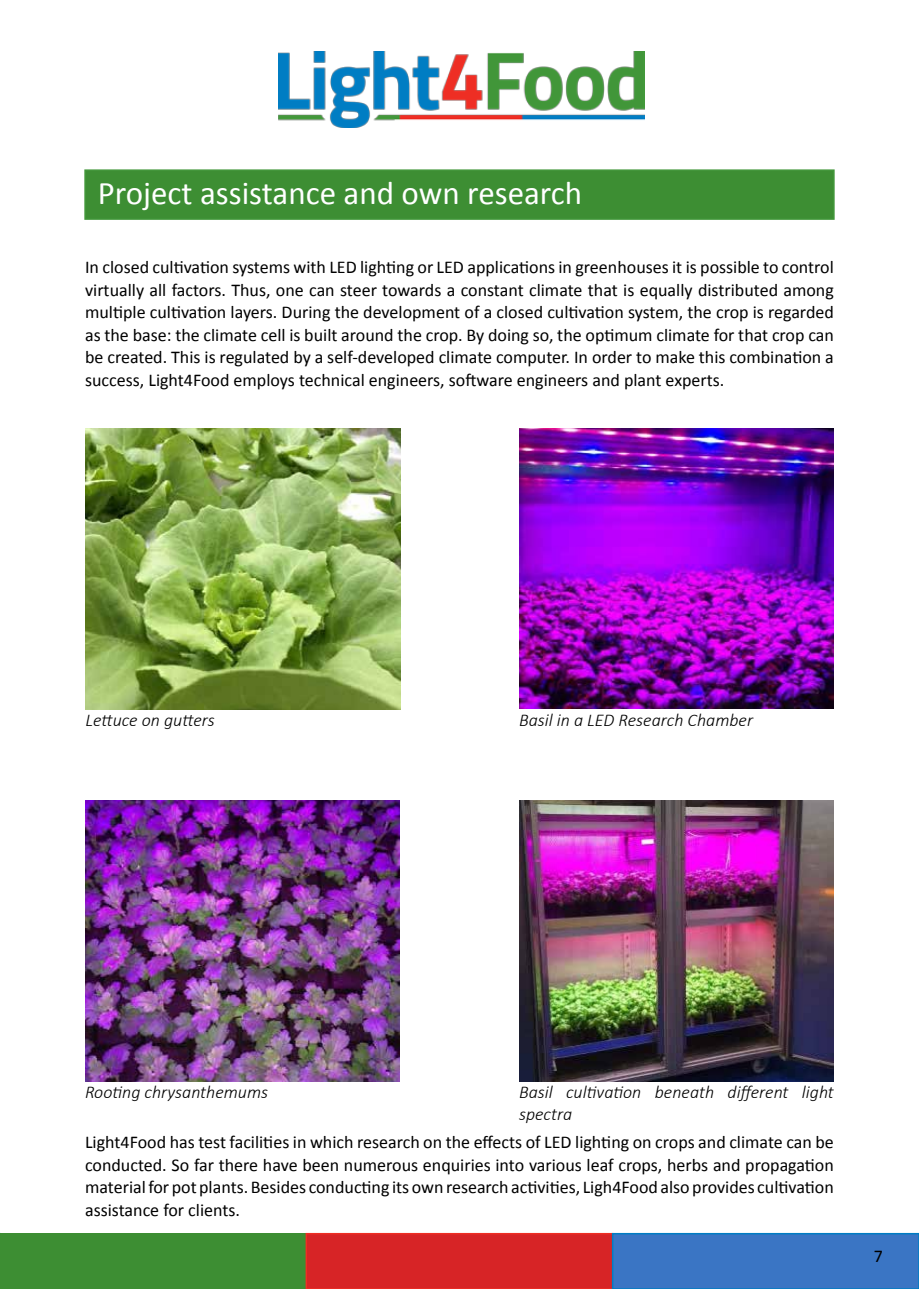
<style>
.page{position:relative;width:919px;height:1289px;background:#fff}
.page>*{position:absolute;margin:0;border:0;box-sizing:border-box;transform-origin:0 0}
.t1{font:33px "Calibri";color:#fff}
.t2{font:18px/22.5px "Calibri";color:#000;text-align:justify}
.t3{font:italic 300 18px/21.6px "Calibri";color:#000}
</style>
<div class="page">
<img style="left:279px;top:51px;width:365px;height:76px">
<div style="left:0;top:1233px;width:306px;height:55px;background:#3d8e33"></div>
<div style="left:305px;top:1232px;width:308px;height:56px;background:#d72426;border:2px solid #ee2e24"></div>
<div style="left:612px;top:1232px;width:306px;height:56px;background:#3a75c4;border:2px solid #007dc3"></div>
<div style="left:84px;top:169px;width:750px;height:51px;background:#3d8e33;border:2px solid #419639"></div>
<img style="left:86px;top:429px;width:314px;height:280px">
<img style="left:519px;top:428px;width:314px;height:281px">
<img style="left:85px;top:800px;width:315px;height:281px">
<img style="left:519px;top:800px;width:314px;height:281px">
<h1 class="t1" style="left:98px;top:170px;width:486px">Project assistance and own research</h1>
<p class="t2" style="left:85px;top:255px;width:750px">In closed cultivation systems with LED lighting or LED applications in greenhouses it is possible to control virtually all factors. Thus, one can steer towards a constant climate that is equally distributed among multiple cultivation layers. During the development of a closed cultivation system, the crop is regarded as the base: the climate cell is built around the crop. By doing so, the optimum climate for that crop can be created. This is regulated by a self-developed climate computer. In order to make this combination a success, Light4Food employs technical engineers, software engineers and plant experts.</p>
<p class="t3" style="left:86px;top:709px;width:131px">Lettuce on gutters</p>
<p class="t3" style="left:519px;top:709px;width:235px">Basil in a LED Research Chamber</p>
<p class="t3" style="left:85px;top:1081px;width:184px">Rooting chrysanthemums</p>
<p class="t3" style="left:519px;top:1081px;width:316px">Basil cultivation beneath different light spectra</p>
<p class="t2" style="left:85px;top:1130px;width:750px">Light4Food has test facilities in which research on the effects of LED lighting on crops and climate can be conducted. So far there have been numerous enquiries into various leaf crops, herbs and propagation material for pot plants. Besides conducting its own research activities, Ligh4Food also provides cultivation assistance for clients.</p>
<p class="t2" style="left:873px;top:1243px;width:11px">7</p>
</div>
